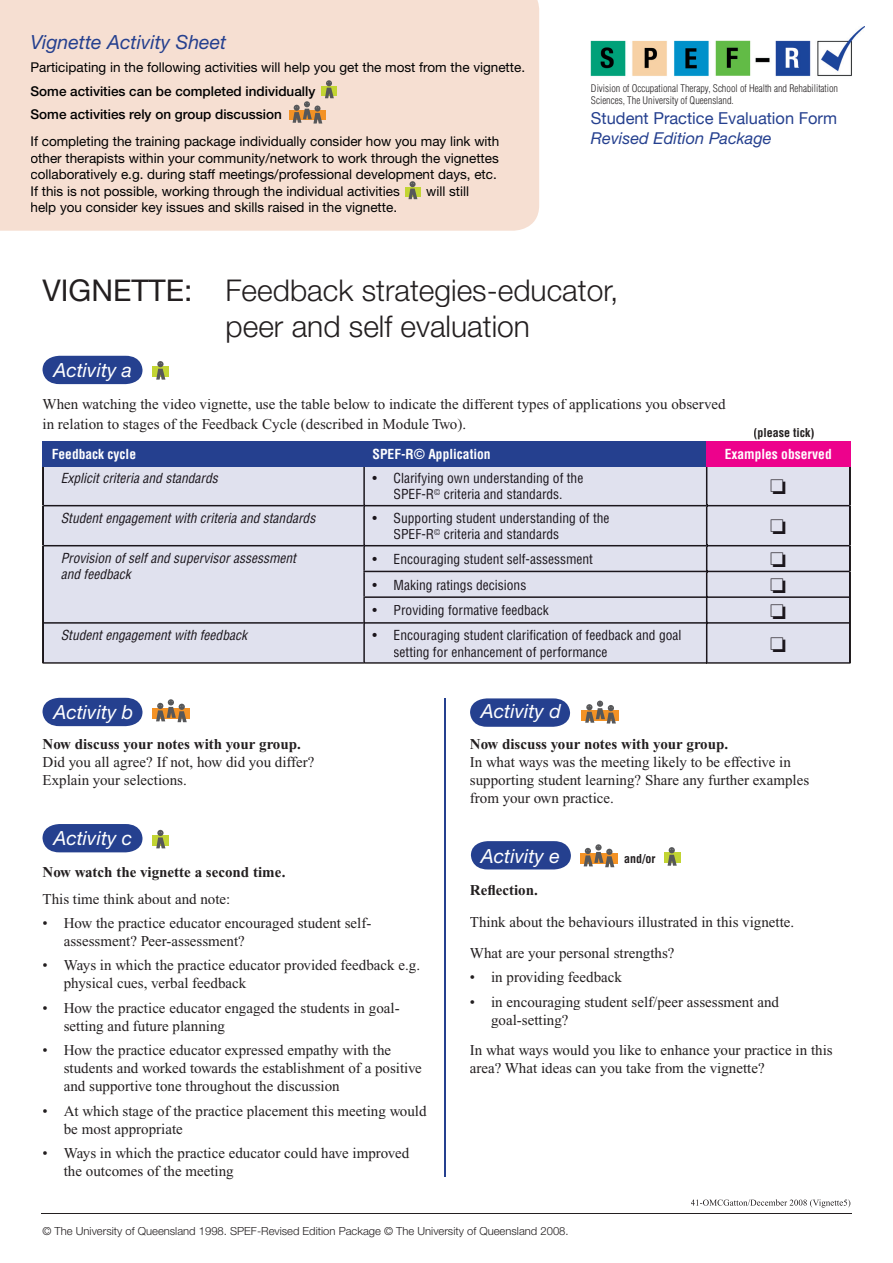
<style>
.page{position:relative;width:893px;height:1263px;background:#fff}
.page>*{position:absolute;margin:0;border:0;box-sizing:border-box;transform-origin:0 0}
.t1{font:300 30px/36px "Helvetica Neue";color:#231f20}
.t2{font:italic 19.5px "Helvetica Neue";color:#fff}
.t3{font:italic 19.5px "Helvetica Neue";color:#25408f}
.t4{font:16.35px "Helvetica Neue";color:#25408f}
.t5{font:italic 16.35px "Helvetica Neue";color:#25408f}
.t6{font:15px/18px "Times New Roman";color:#231f20}
.t7{font:700 15px "Times New Roman";color:#231f20}
.t8{font:13.5px/16.5px "Helvetica Neue";color:#000}
.t9{font:condensed 13.5px/16.5px "Helvetica";color:#1b161c}
.t10{font:italic condensed 13.5px/16.5px "Helvetica";color:#1b161c}
.t11{font:500 13.5px/23.5px "Helvetica Neue";color:#000}
.t12{font:700 condensed 13.5px "Helvetica";color:#fff}
.t13{font:700 condensed 12px "Helvetica";color:#231f20}
.t14{font:300 11.25px "Helvetica Neue";color:#231f20}
.t15{font:300 condensed 10.2px/12px "Helvetica";color:#231f20}
.s1{font-weight:400}
</style>
<div class="page">
<hr style="left:41px;top:1213px;width:810px;height:1px;background:#231f20">
<svg style="left:43px;top:356px;width:99px;height:28px;background:#314b95"></svg>
<svg style="left:470px;top:698px;width:100px;height:29px;background:#385199"></svg>
<svg style="left:43px;top:824px;width:99px;height:28px;background:#314b95"></svg>
<svg style="left:43px;top:698px;width:99px;height:28px;background:#314b95"></svg>
<img style="left:590px;top:27px;width:275px;height:50px">
<hr style="left:43px;top:441px;width:321px;height:2px;background:#25408f">
<hr style="left:364px;top:441px;width:342px;height:2px;background:#25408f">
<hr style="left:706px;top:441px;width:144px;height:2px;background:#ed028c">
<hr style="left:444px;top:698px;width:2px;height:479px;background:#25408f">
<svg style="left:471px;top:841px;width:100px;height:28px;background:#344d96"></svg>
<div style="left:153px;top:367px;width:16px;height:10px;background:#c2d433"></div>
<div style="left:157px;top:361px;width:7px;height:6px;background:#57585a;border-radius:50%"></div>
<svg style="left:156px;top:363px;width:9px;height:17px"></svg>
<div style="left:153px;top:709px;width:37px;height:10px;background:#f39225"></div>
<svg style="left:156px;top:699px;width:31px;height:23px"></svg>
<div style="left:582px;top:710px;width:37px;height:10px;background:#f39225"></div>
<svg style="left:585px;top:701px;width:31px;height:22px"></svg>
<div style="left:153px;top:836px;width:16px;height:10px;background:#c2d433"></div>
<div style="left:157px;top:830px;width:7px;height:6px;background:#57585a;border-radius:50%"></div>
<svg style="left:156px;top:832px;width:9px;height:16px"></svg>
<div style="left:580px;top:854px;width:38px;height:10px;background:#f39225"></div>
<svg style="left:584px;top:846px;width:30px;height:21px"></svg>
<div style="left:664px;top:853px;width:16px;height:10px;background:#c2d433"></div>
<svg style="left:667px;top:847px;width:10px;height:19px"></svg>
<svg style="left:691px;top:1199px;width:159px;height:8px"></svg>
<div style="left:0;top:0;width:539px;height:231px;background:#f6dfd2"></div>
<div style="left:32px;top:63px;width:493px;height:12px;background:#f6dfd2"></div>
<div style="left:31px;top:86px;width:284px;height:13px;background:#f6dfd2"></div>
<div style="left:31px;top:109px;width:250px;height:13px;background:#f6dfd2"></div>
<div style="left:32px;top:137px;width:467px;height:12px;background:#f6dfd2"></div>
<div style="left:31px;top:153px;width:468px;height:13px;background:#f6dfd2"></div>
<div style="left:31px;top:170px;width:466px;height:12px;background:#f6dfd2"></div>
<div style="left:32px;top:186px;width:437px;height:13px;background:#f6dfd2"></div>
<div style="left:31px;top:203px;width:365px;height:12px;background:#f6dfd2"></div>
<div style="left:289px;top:111px;width:36px;height:9px;background:#f39225"></div>
<div style="left:321px;top:86px;width:16px;height:10px;background:#c2d433"></div>
<svg style="left:293px;top:80px;width:41px;height:44px"></svg>
<div style="left:405px;top:187px;width:16px;height:10px;background:#c2d433"></div>
<svg style="left:408px;top:181px;width:9px;height:18px"></svg>
<svg style="left:43px;top:442px;width:808px;height:222px;background:#c6c4da"></svg>
<h2 class="t3" style="left:31px;top:30px;width:197px">Vignette Activity Sheet</h2>
<p class="t8" style="left:31px;top:59px;width:496px">Participating in the following activities will help you get the most from the vignette.</p>
<p class="t11" style="left:31px;top:79px;width:286px">Some activities can be completed individually<br>Some activities rely on group discussion</p>
<p class="t8" style="left:31px;top:133px;width:470px">If completing the training package individually consider how you may link with other therapists within your community/network to work through the vignettes collaboratively e.g. during staff meetings/professional development days, etc.<br>If this is not possible, working through the individual activities</p>
<p class="t8" style="left:426px;top:183px;width:44px">will still</p>
<p class="t8" style="left:31px;top:199px;width:368px">help you consider key issues and skills raised in the vignette.</p>
<p class="t15" style="left:591px;top:83px;width:249px">Division of Occupational Therapy, School of Health and Rehabilitation<br>Sciences, The University of Queensland.</p>
<p class="t4" style="left:591px;top:108px;width:248px">Student Practice Evaluation Form</p>
<p class="t5" style="left:591px;top:128px;width:182px">Revised Edition Package</p>
<h1 class="t1" style="left:226px;top:271px;width:394px;text-indent:-183px"><span class="s1">VIGNETTE:</span> Feedback strategies-educator, peer and self evaluation</h1>
<h2 class="t2" style="left:53px;top:358px;width:80px">Activity a</h2>
<p class="t6" style="left:43px;top:395px;width:685px;line-height:19.5px">When watching the video vignette, use the table below to indicate the different types of applications you observed in relation to stages of the Feedback Cycle (described in Module Two).</p>
<p class="t12" style="left:52px;top:446px;width:86px">Feedback cycle</p>
<p class="t12" style="left:373px;top:446px;width:120px">SPEF-R© Application</p>
<p class="t12" style="left:725px;top:446px;width:109px">Examples observed</p>
<p class="t10" style="left:61px;top:469px;width:159px">Explicit criteria and standards</p>
<p class="t9" style="left:373px;top:469px;width:212px;text-align:center">• Clarifying own understanding of the<br>SPEF-R<sup>©</sup> criteria and standards.</p>
<p class="t10" style="left:61px;top:510px;width:256px">Student engagement with criteria and standards</p>
<p class="t9" style="left:394px;top:510px;width:217px;text-indent:-21px">• Supporting student understanding of the<br>SPEF-R<sup>©</sup> criteria and standards</p>
<p class="t10" style="left:61px;top:550px;width:237px">Provision of self and supervisor assessment and feedback</p>
<p class="t9" style="left:373px;top:551px;width:222px">• Encouraging student self-assessment</p>
<p class="t9" style="left:373px;top:576px;width:155px">• Making ratings decisions</p>
<p class="t9" style="left:373px;top:602px;width:178px">• Providing formative feedback</p>
<p class="t10" style="left:61px;top:627px;width:188px">Student engagement with feedback</p>
<p class="t9" style="left:394px;top:627px;width:289px;text-indent:-21px">• Encouraging student clarification of feedback and goal setting for enhancement of performance</p>
<p class="t13" style="left:753px;top:425px;width:62px">(please tick)</p>
<h2 class="t2" style="left:53px;top:700px;width:82px">Activity b</h2>
<p class="t7" style="left:43px;top:736px;width:260px">Now discuss your notes with your group.</p>
<p class="t6" style="left:43px;top:753px;width:273px">Did you all agree? If not, how did you differ?<br>Explain your selections.</p>
<h2 class="t2" style="left:53px;top:826px;width:81px">Activity c</h2>
<p class="t7" style="left:43px;top:864px;width:244px">Now watch the vignette a second time.</p>
<p class="t6" style="left:43px;top:890px;width:189px">This time think about and note:</p>
<p class="t6" style="left:64px;top:914px;width:309px;text-indent:-21px">• How the practice educator encouraged student self&shy;assessment? Peer-assessment?</p>
<p class="t6" style="left:64px;top:956px;width:358px;text-indent:-21px">• Ways in which the practice educator provided feedback e.g. physical cues, verbal feedback</p>
<p class="t6" style="left:64px;top:999px;width:337px;text-indent:-21px">• How the practice educator engaged the students in goal&shy;setting and future planning</p>
<p class="t6" style="left:64px;top:1041px;width:360px;text-indent:-21px">• How the practice educator expressed empathy with the students and worked towards the establishment of a positive and supportive tone throughout the discussion</p>
<p class="t6" style="left:64px;top:1101px;width:364px;text-indent:-21px">• At which stage of the practice placement this meeting would be most appropriate</p>
<p class="t6" style="left:64px;top:1144px;width:347px;text-indent:-21px">• Ways in which the practice educator could have improved the outcomes of the meeting</p>
<h2 class="t2" style="left:481px;top:700px;width:82px">Activity d</h2>
<p class="t7" style="left:470px;top:736px;width:260px">Now discuss your notes with your group.</p>
<p class="t6" style="left:470px;top:753px;width:341px">In what ways was the meeting likely to be effective in supporting student learning? Share any further examples from your own practice.</p>
<h2 class="t2" style="left:481px;top:844px;width:81px">Activity e</h2>
<p class="t7" style="left:470px;top:881px;width:69px">Reflection.</p>
<p class="t6" style="left:470px;top:907px;width:326px;line-height:30.8px">Think about the behaviours illustrated in this vignette.<br>What are your personal strengths?</p>
<p class="t6" style="left:470px;top:968px;width:154px">• in providing feedback</p>
<p class="t6" style="left:491px;top:993px;width:289px;text-indent:-21px">• in encouraging student self/peer assessment and goal-setting?</p>
<p class="t6" style="left:470px;top:1041px;width:364px">In what ways would you like to enhance your practice in this area? What ideas can you take from the vignette?</p>
<p class="t13" style="left:624px;top:851px;width:33px">and/or</p>
<p class="t14" style="left:43px;top:1224px;width:528px">© The University of Queensland 1998. SPEF-Revised Edition Package © The University of Queensland 2008.</p>
</div>
